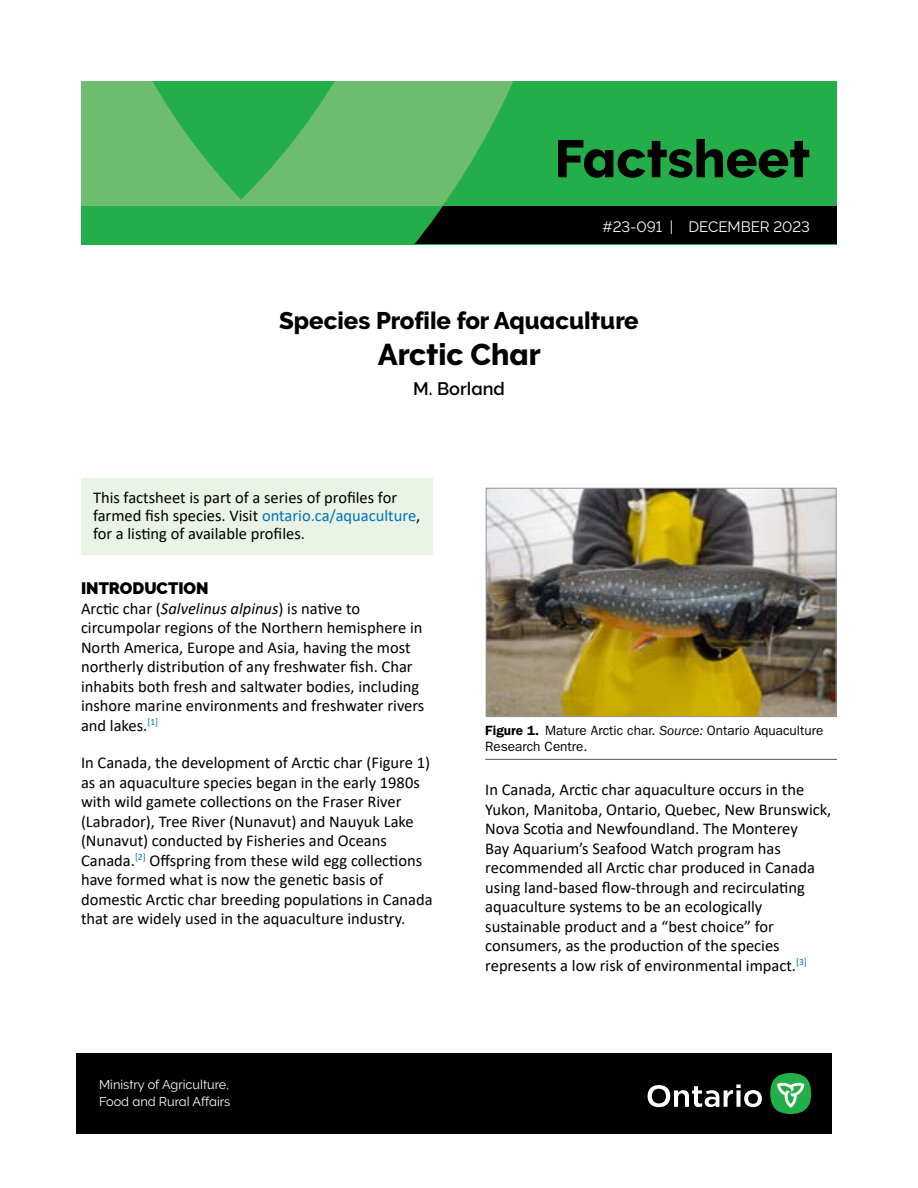
<style>
.page{position:relative;width:918px;height:1188px;background:#fff}
.page>*{position:absolute;margin:0;border:0;box-sizing:border-box;transform-origin:0 0}
.page_one_Title_-_ENG{font:800 52.5px "Raleway";color:#000}
.t1{font:800 30px "Raleway";color:#000}
.Title_-_series{font:800 24px "Raleway";color:#000}
.Author{font:600 18px "Raleway";color:#000}
.BT{font:16.5px/19.5px "Calibri";color:#000}
.sidebar_-_BT_-_Gr{font:16.5px/18px "Calibri";color:#000}
.Heading_1{font:900 16.5px "Raleway";color:#000}
.Agdex{font:15px "Raleway";color:#fff}
.Figure_caption_w_rul{font:13.5px/16.5px "ITC Franklin Gothic Std";color:#000}
.Title_-_ministry{font:12.75px/16.5px "Raleway";color:#fff}
.s1{color:#0072bc}
.s2{font-style:italic}
.s3{font-weight:600}
</style>
<div class="page">
<div style="left:76px;top:1053px;width:756px;height:81px;background:#000"></div>
<div style="left:770px;top:1073px;width:41px;height:41px;background:#23ae49;border-radius:50%"></div>
<svg style="left:777px;top:1082px;width:27px;height:26px"></svg>
<svg style="left:648px;top:1085px;width:114px;height:22px"></svg>
<div style="left:81px;top:81px;width:756px;height:163px;background:#23ae49"></div>
<svg style="left:81px;top:81px;width:514px;height:126px;fill:#6ebd6f"></svg>
<div style="left:405px;top:207px;width:432px;height:37px;background:#000"></div>
<svg style="left:405px;top:207px;width:37px;height:37px"></svg>
<div style="left:81px;top:478px;width:352px;height:77px;background:#e9f4e7"></div>
<hr style="left:485px;top:759px;width:352px;height:1px;background:#58595b">
<img style="left:488px;top:490px;width:347px;height:225px">
<div style="left:486px;top:488px;width:351px;height:229px;border:1px solid #939598"></div>
<h1 class="page_one_Title_-_ENG" style="left:555px;top:129px;width:257px">Factsheet</h1>
<p class="Agdex" style="left:603px;top:219px;width:209px">#23-091 | DECEMBER 2023</p>
<h1 class="Title_-_series" style="left:279px;top:306px;width:361px">Species Profile for Aquaculture</h1>
<h1 class="t1" style="left:378px;top:337px;width:164px">Arctic Char</h1>
<p class="Author" style="left:413px;top:378px;width:93px">M. Borland</p>
<p class="sidebar_-_BT_-_Gr" style="left:93px;top:488px;width:329px">This factsheet is part of a series of profiles for farmed fish species. Visit <span class="s1">ontario.ca/aquaculture</span>, for a listing of available profiles.</p>
<h2 class="Heading_1" style="left:81px;top:579px;width:129px">INTRODUCTION</h2>
<p class="BT" style="left:81px;top:598px;width:345px">Arctic char (<span class="s2">Salvelinus alpinus</span>) is native to circumpolar regions of the Northern hemisphere in North America, Europe and Asia, having the most northerly distribution of any freshwater fish. Char inhabits both fresh and saltwater bodies, including inshore marine environments and freshwater rivers and lakes.<sup>[1]</sup></p>
<p class="BT" style="left:81px;top:752px;width:353px">In Canada, the development of Arctic char (Figure 1) as an aquaculture species began in the early 1980s with wild gamete collections on the Fraser River (Labrador), Tree River (Nunavut) and Nauyuk Lake (Nunavut) conducted by Fisheries and Oceans Canada.<sup>[2]</sup> Offspring from these wild egg collections have formed what is now the genetic basis of domestic Arctic char breeding populations in Canada that are widely used in the aquaculture industry.</p>
<h1 class="Title_-_ministry" style="left:99px;top:1076px;width:133px">Ministry of Agriculture,<br>Food and Rural Affairs</h1>
<p class="Figure_caption_w_rul" style="left:485px;top:722px;width:340px"><span class="s3">Figure 1.</span> Mature Arctic char. <span class="s2">Source:</span> Ontario Aquaculture<br>Research Centre.</p>
<p class="BT" style="left:485px;top:779px;width:348px">In Canada, Arctic char aquaculture occurs in the Yukon, Manitoba, Ontario, Quebec, New Brunswick, Nova Scotia and Newfoundland. The Monterey<br>Bay Aquarium’s Seafood Watch program has recommended all Arctic char produced in Canada using land-based flow-through and recirculating aquaculture systems to be an ecologically sustainable product and a “best choice” for consumers, as the production of the species represents a low risk of environmental impact.<sup>[3]</sup></p>
</div>
